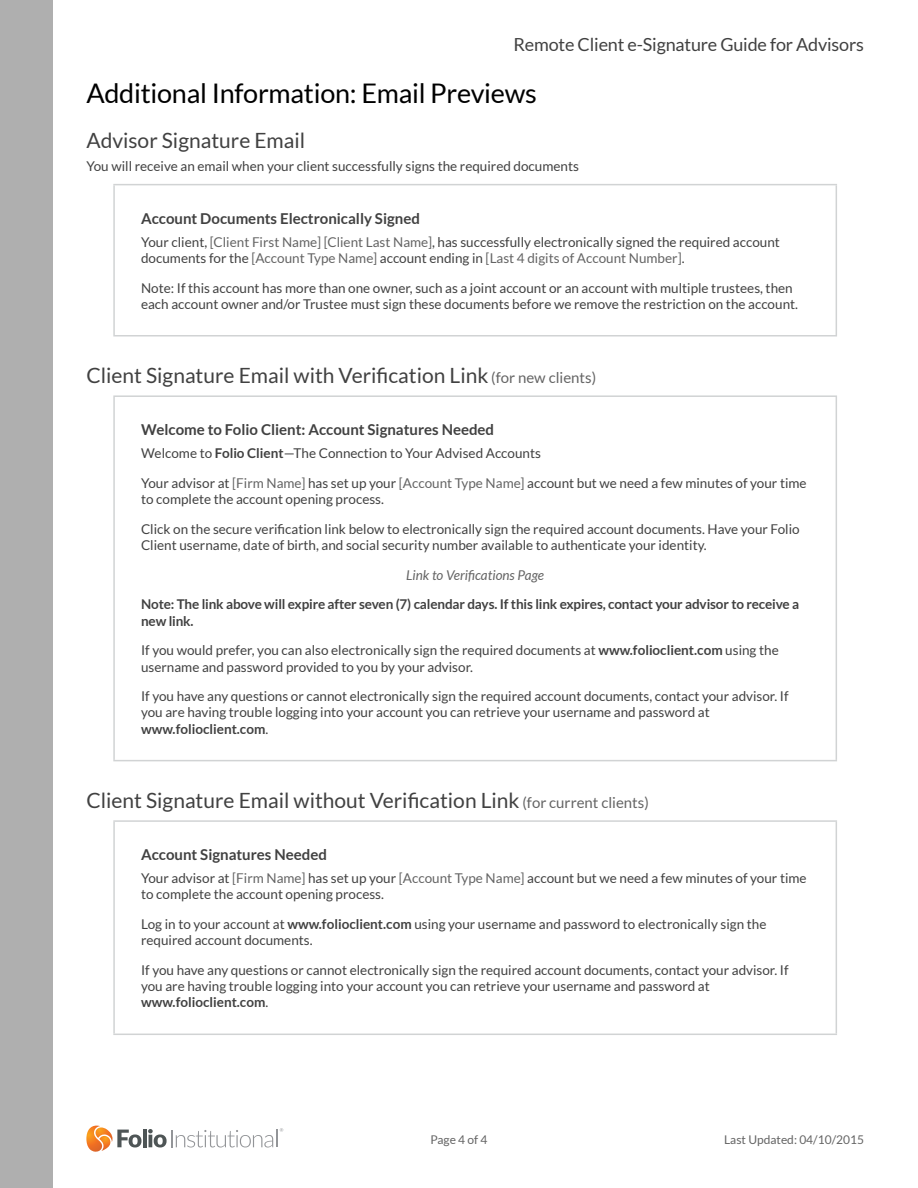
<style>
.page{position:relative;width:918px;height:1188px;background:#fff}
.page>*{position:absolute;margin:0;border:0;box-sizing:border-box;transform-origin:0 0}
.t1{font:27px "Lato";letter-spacing:-.01em;color:#000}
.t2{font:21px "Lato";color:#414141}
.t3{font:18px "Lato";letter-spacing:-.01em;color:#414141}
.t4{font:700 15px "Lato";color:#414141}
.t5{font:13.5px/16.2px "Lato";color:#414141}
.t6{font:700 13.5px/16.2px "Lato";letter-spacing:-.01em;color:#414141}
.t7{font:italic 13.5px "Lato";color:#646464}
.t8{font:12px "Lato";color:#646464}
.s1{color:#646464}
.s2{font-size:15px;color:#646464}
.s3{font-weight:700}
</style>
<div class="page">
<div style="left:0;top:0;width:53px;height:1188px;background:#afafaf"></div>
<svg style="left:86px;top:1126px;width:55px;height:26px"></svg>
<hr style="left:143px;top:1129px;width:4px;height:18px;background:#4e5556">
<svg style="left:148px;top:1128px;width:135px;height:19px"></svg>
<hr style="left:113px;top:184px;width:724px;height:1px;background:#d1d3d4">
<hr style="left:113px;top:185px;width:2px;height:150px;background:#d1d3d4">
<hr style="left:836px;top:185px;width:1px;height:150px;background:#d1d3d4">
<hr style="left:113px;top:335px;width:724px;height:2px;background:#d1d3d4">
<hr style="left:113px;top:395px;width:724px;height:2px;background:#d1d3d4">
<hr style="left:113px;top:397px;width:2px;height:363px;background:#d1d3d4">
<hr style="left:836px;top:397px;width:1px;height:363px;background:#d1d3d4">
<hr style="left:113px;top:760px;width:724px;height:1px;background:#d1d3d4">
<hr style="left:113px;top:820px;width:724px;height:2px;background:#d1d3d4">
<hr style="left:113px;top:822px;width:2px;height:212px;background:#d1d3d4">
<hr style="left:836px;top:822px;width:1px;height:212px;background:#d1d3d4">
<hr style="left:113px;top:1034px;width:724px;height:1px;background:#d1d3d4">
<h3 class="t3" style="left:513px;top:34px;width:352px">Remote Client e-Signature Guide for Advisors</h3>
<h1 class="t1" style="left:86px;top:78px;width:452px">Additional Information: Email Previews</h1>
<h2 class="t2" style="left:86px;top:129px;width:220px">Advisor Signature Email</h2>
<p class="t5" style="left:86px;top:158px;width:494px">You will receive an email when your client successfully signs the required documents</p>
<p class="t4" style="left:141px;top:210px;width:280px">Account Documents Electronically Signed</p>
<p class="t5" style="left:141px;top:234px;width:640px">Your client, <span class="s1">[Client First Name] [Client Last Name]</span>, has successfully electronically signed the required account documents for the <span class="s1">[Account Type Name]</span> account ending in <span class="s1">[Last 4 digits of Account Number]</span>.</p>
<p class="t5" style="left:141px;top:279px;width:659px">Note: If this account has more than one owner, such as a joint account or an account with multiple trustees, then each account owner and/or Trustee must sign these documents before we remove the restriction on the account.</p>
<h2 class="t2" style="left:86px;top:363px;width:511px">Client Signature Email with Verification Link <span class="s2">(for new clients)</span></h2>
<p class="t4" style="left:141px;top:421px;width:355px">Welcome to Folio Client: Account Signatures Needed</p>
<p class="t5" style="left:141px;top:438px;width:667px;line-height:29.7px">Welcome to <span class="s3">Folio Client</span>—The Connection to Your Advised Accounts<br>Your advisor at <span class="s1">[Firm Name]</span> has set up your <span class="s1">[Account Type Name]</span> account but we need a few minutes of your time</p>
<p class="t5" style="left:141px;top:484px;width:660px;line-height:29.7px">to complete the account opening process.<br>Click on the secure verification link below to electronically sign the required account documents. Have your Folio</p>
<p class="t5" style="left:141px;top:537px;width:567px">Client username, date of birth, and social security number available to authenticate your identity.</p>
<p class="t7" style="left:406px;top:567px;width:139px">Link to Verifications Page</p>
<p class="t6" style="left:141px;top:596px;width:660px">Note: The link above will expire after seven (7) calendar days. If this link expires, contact your advisor to receive a new link.</p>
<p class="t5" style="left:141px;top:642px;width:639px">If you would prefer, you can also electronically sign the required documents at <span class="s3">www.folioclient.com</span> using the username and password provided to you by your advisor.</p>
<p class="t5" style="left:141px;top:688px;width:649px">If you have any questions or cannot electronically sign the required account documents, contact your advisor. If you are having trouble logging into your account you can retrieve your username and password at <span class="s3">www.folioclient.com</span>.</p>
<h2 class="t2" style="left:86px;top:788px;width:564px">Client Signature Email without Verification Link <span class="s2">(for current clients)</span></h2>
<p class="t4" style="left:141px;top:846px;width:187px">Account Signatures Needed</p>
<p class="t5" style="left:141px;top:870px;width:667px">Your advisor at <span class="s1">[Firm Name]</span> has set up your <span class="s1">[Account Type Name]</span> account but we need a few minutes of your time to complete the account opening process.</p>
<p class="t5" style="left:141px;top:916px;width:627px">Log in to your account at <span class="s3">www.folioclient.com</span> using your username and password to electronically sign the required account documents.</p>
<p class="t5" style="left:141px;top:962px;width:649px">If you have any questions or cannot electronically sign the required account documents, contact your advisor. If you are having trouble logging into your account you can retrieve your username and password at <span class="s3">www.folioclient.com</span>.</p>
<p class="t8" style="left:430px;top:1133px;width:59px">Page 4 of 4</p>
<p class="t8" style="left:724px;top:1133px;width:141px">Last Updated: 04/10/2015</p>
</div>
